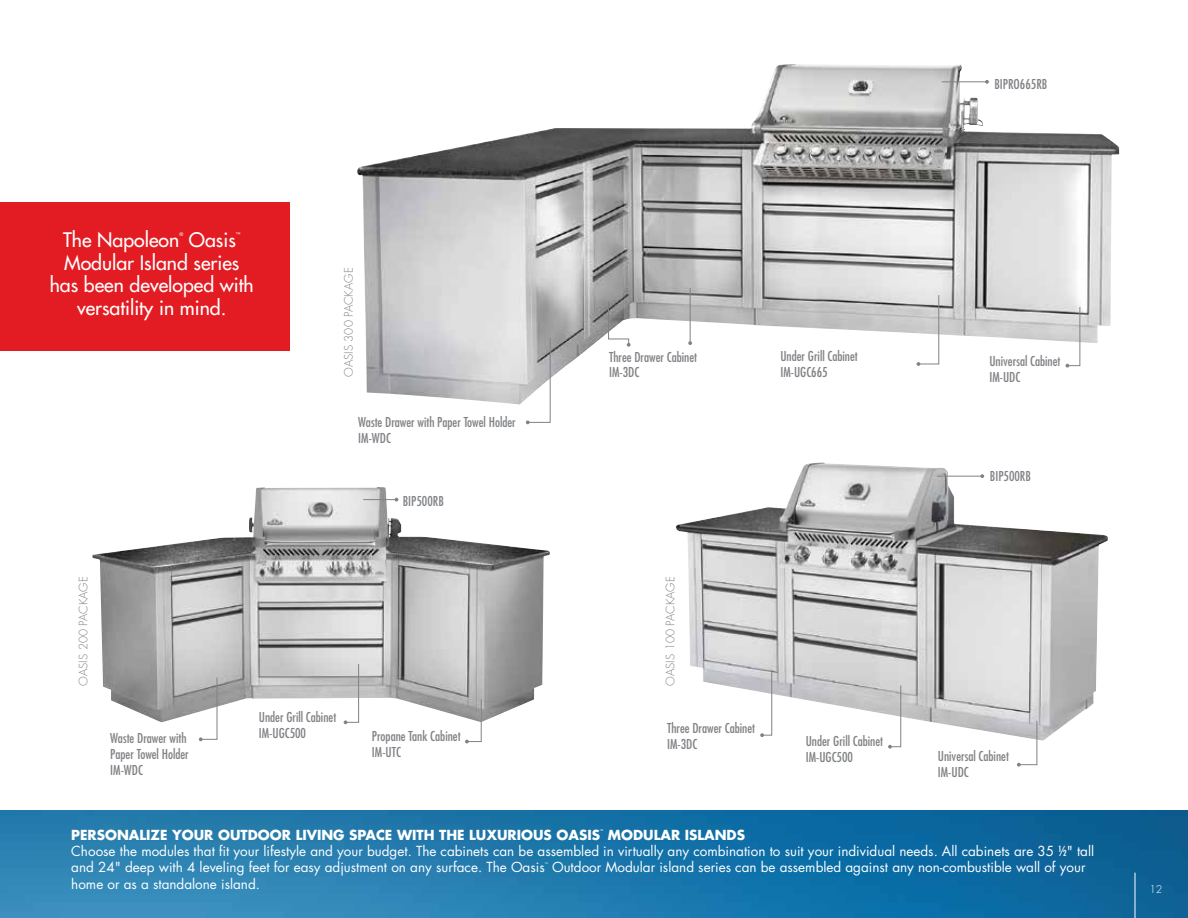
<style>
.page{position:relative;width:1188px;height:918px;background:#fff}
.page>*{position:absolute;margin:0;border:0;box-sizing:border-box;transform-origin:0 0}
.t1{font:500 19.5px/22.5px "Futura Std";color:#fff;text-align:center}
.t2{font:13.5px/16.4px "Futura Std";color:#fff}
.t3{font:700 13.5px "Futura Std";color:#fff}
.t4{font:condensed 13.35px/15.9px "Futura Std";color:#808285}
.t5{font:300 11.4px "Futura Std";color:#808285}
.t6{font:300 10.5px "Futura Std";color:#fff}
.t7{font:500 4.8px "Futura Std";color:#fff}
.t8{font:700 3.3px "Futura Std";color:#fff}
.t9{font:3.3px "Futura Std";color:#fff}
.s1{font-weight:700}
.s2{font-stretch:condensed}
</style>
<div class="page">
<img style="left:1px;top:810px;width:1187px;height:108px">
<img style="left:676px;top:463px;width:432px;height:278px">
<hr style="left:937px;top:476px;width:45px;height:1px;background:#808285">
<svg style="left:980px;top:474px;width:4px;height:4px"></svg>
<svg style="left:1017px;top:720px;width:21px;height:47px"></svg>
<svg style="left:888px;top:685px;width:14px;height:64px"></svg>
<svg style="left:760px;top:669px;width:13px;height:68px"></svg>
<img style="left:93px;top:487px;width:457px;height:235px">
<svg style="left:199px;top:677px;width:19px;height:64px"></svg>
<svg style="left:344px;top:663px;width:16px;height:61px"></svg>
<svg style="left:465px;top:699px;width:17px;height:44px"></svg>
<hr style="left:363px;top:499px;width:34px;height:1px;background:#808285">
<div style="left:0;top:202px;width:289px;height:149px;background:#e31b22"></div>
<img style="left:357px;top:64px;width:762px;height:341px">
<hr style="left:690px;top:288px;width:1px;height:55px;background:#808285">
<svg style="left:688px;top:341px;width:4px;height:4px"></svg>
<svg style="left:608px;top:301px;width:23px;height:46px"></svg>
<svg style="left:917px;top:294px;width:23px;height:72px"></svg>
<svg style="left:1066px;top:306px;width:15px;height:62px"></svg>
<svg style="left:526px;top:337px;width:25px;height:87px"></svg>
<hr style="left:942px;top:81px;width:45px;height:1px;background:#808285">
<svg style="left:985px;top:80px;width:4px;height:4px"></svg>
<hr style="left:1135px;top:873px;width:1px;height:45px;background:#fff">
<h1 class="t1" style="left:63px;top:229px;width:118px">The Napoleon</h1>
<p class="t7" style="left:179px;top:231px;width:5px">®</p>
<h1 class="t1" style="left:189px;top:229px;width:48px">Oasis</h1>
<p class="t7" style="left:236px;top:231px;width:6px">™</p>
<h1 class="t1" style="left:50px;top:251px;width:205px">Modular Island series has been developed with versatility in mind.</h1>
<p class="t5" style="left:76px;top:686px;width:111px;rotate:-90deg">OASIS 200 PACKAGE</p>
<p class="t5" style="left:342px;top:377px;width:111px;rotate:-90deg">OASIS 300 PACKAGE</p>
<p class="t4" style="left:358px;top:414px;width:159px">Waste Drawer with Paper Towel Holder<br>IM-WDC</p>
<p class="t4" style="left:403px;top:493px;width:43px">BIP500RB</p>
<p class="t4" style="left:110px;top:730px;width:80px">Waste Drawer with<br>Paper Towel Holder<br>IM-WDC</p>
<p class="t4" style="left:259px;top:709px;width:79px">Under Grill Cabinet<br>IM-UGC500</p>
<p class="t4" style="left:372px;top:728px;width:90px">Propane Tank Cabinet<br>IM-UTC</p>
<p class="t4" style="left:994px;top:76px;width:55px">BIPRO665RB</p>
<p class="t4" style="left:609px;top:349px;width:90px">Three Drawer Cabinet<br>IM-3DC</p>
<p class="t4" style="left:780px;top:348px;width:79px">Under Grill Cabinet<br>IM-UGC665</p>
<p class="t4" style="left:989px;top:353px;width:73px">Universal Cabinet</p>
<p class="t4" style="left:989px;top:369px;width:32px">IM-UDC</p>
<p class="t5" style="left:664px;top:686px;width:111px;rotate:-90deg">OASIS 100 PACKAGE</p>
<p class="t4" style="left:667px;top:720px;width:90px">Three Drawer Cabinet<br>IM-3DC</p>
<p class="t4" style="left:806px;top:733px;width:79px">Under Grill Cabinet<br>IM-UGC500</p>
<p class="t4" style="left:990px;top:468px;width:43px">BIP500RB</p>
<p class="t4" style="left:938px;top:748px;width:73px">Universal Cabinet<br>IM-UDC</p>
<p class="t2" style="left:71px;top:827px;width:1024px;text-indent:537px"><span class="s1">MODULAR ISLANDS<br></span>Choose the modules that fit your lifestyle and your budget. The cabinets can be assembled in virtually any combination to suit your individual needs. All cabinets are 35 <span class="s2">½</span>" tall and 24" deep with 4 leveling feet for easy adjustment on any surface. The Oasis</p>
<p class="t3" style="left:71px;top:826px;width:530px">PERSONALIZE YOUR OUTDOOR LIVING SPACE WITH THE LUXURIOUS OASIS</p>
<p class="t8" style="left:600px;top:829px;width:5px">™</p>
<p class="t9" style="left:545px;top:861px;width:5px">™</p>
<p class="t2" style="left:552px;top:859px;width:535px">Outdoor Modular island series can be assembled against any non-combustible wall of your</p>
<p class="t2" style="left:71px;top:876px;width:190px">home or as a standalone island.</p>
<p class="t6" style="left:1149px;top:883px;width:15px">12</p>
</div>
